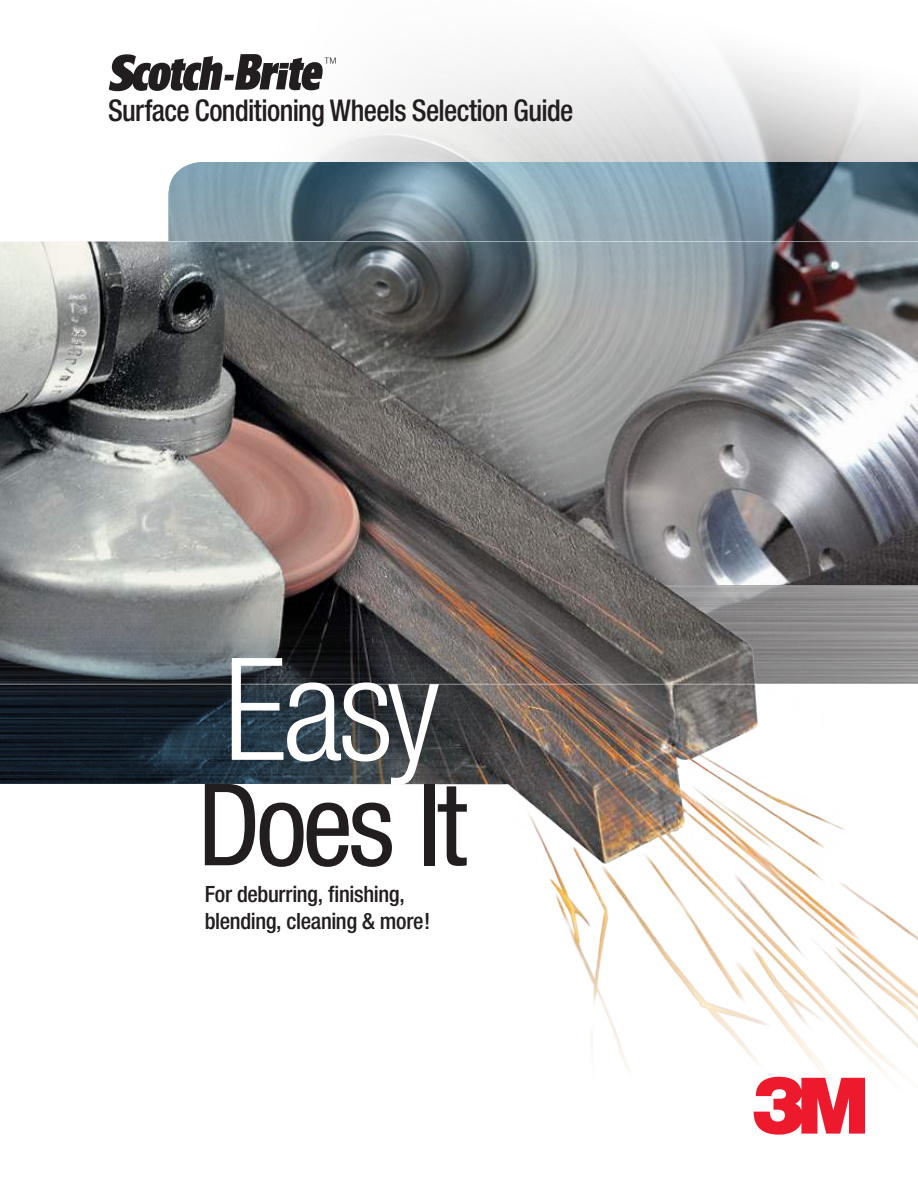
<style>
.page{position:relative;width:918px;height:1188px;background:#fff}
.page>*{position:absolute;margin:0;border:0;box-sizing:border-box;transform-origin:0 0}
.t1{font:300 condensed 142.5px "Helvetica Neue";color:#fff}
.t2{font:condensed 114px "Helvetica Neue";letter-spacing:-.04em;color:#221e1f}
.t3{font:78px "Logo 3 Mv 3 tt";color:#ed1a2e}
.t4{font:500 condensed 30px "Helvetica Neue";letter-spacing:-.02em;color:#221e1f;scale:.95 1}
.t5{font:500 condensed 22.5px/27px "Helvetica Neue";letter-spacing:-.015em;color:#221e1f}
</style>
<div class="page">
<svg style="left:109px;top:54px;width:227px;height:37px"></svg>
<img style="left:0;top:242px;width:918px;height:835px">
<img style="left:0;top:589px;width:670px;height:6px">
<img style="left:0;top:595px;width:670px;height:189px">
<hr style="left:0;top:684px;width:918px;height:1px;background:#fff">
<svg style="left:168px;top:162px;width:748px;height:158px;background:#718088"></svg>
<svg style="left:916px;top:118px;width:2px;height:439px"></svg>
<h3 class="t4" style="left:108px;top:99px;width:492px">Surface Conditioning Wheels Selection Guide</h3>
<h1 class="t1" style="left:224px;top:656px;width:218px">Easy</h1>
<h2 class="t2" style="left:197px;top:782px;width:271px">Does It</h2>
<p class="t5" style="left:205px;top:882px;width:227px">For deburring, finishing, blending, cleaning &amp; more!</p>
<h3 class="t3" style="left:752px;top:1061px;width:115px">3</h3>
</div>
